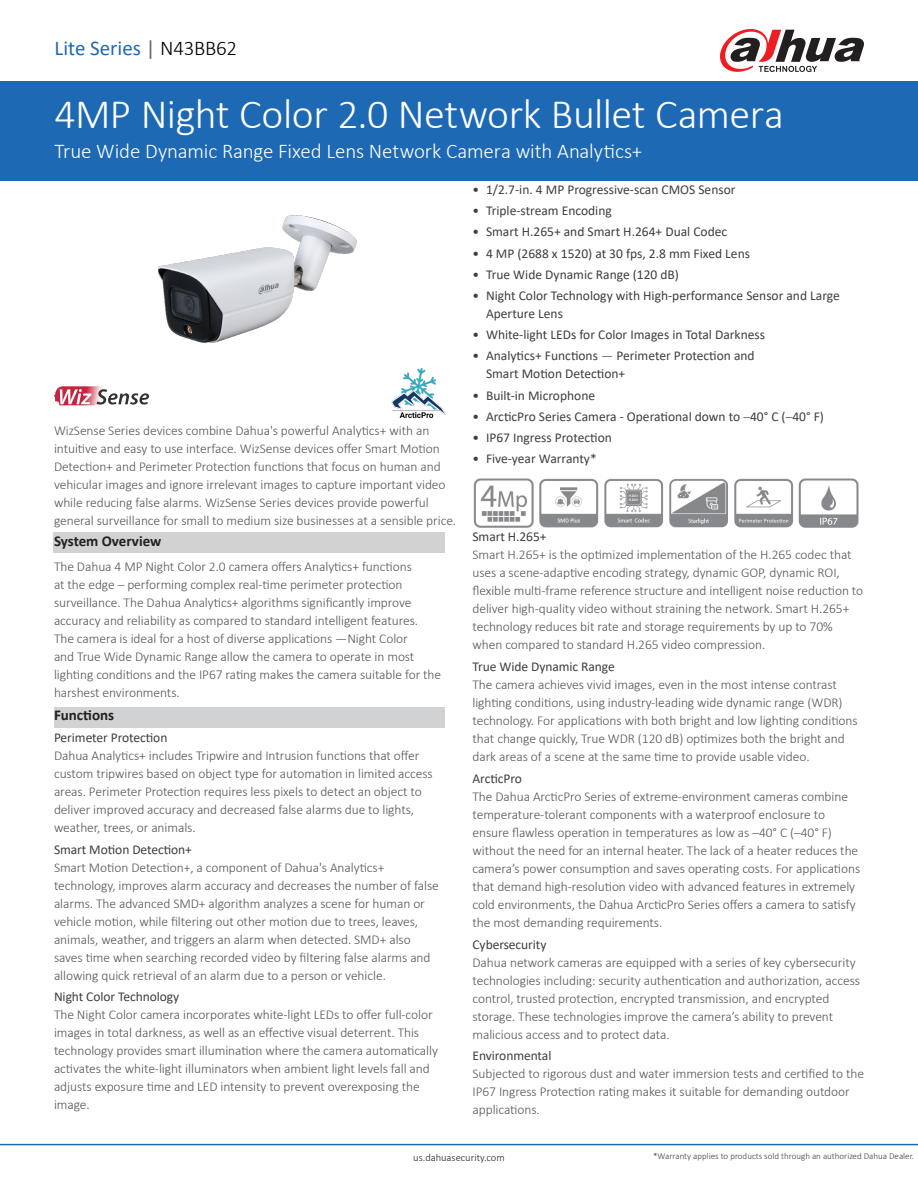
<style>
.page{position:relative;width:918px;height:1188px;background:#fff}
.page>*{position:absolute;margin:0;border:0;box-sizing:border-box;transform-origin:0 0}
.t1{font:300 42px "Calibri";letter-spacing:-.01em;color:#fff}
.t2{font:300 21px "Calibri";letter-spacing:-.005em;color:#fff}
.t3{font:21px "Calibri";color:#1e69b4}
.Section_Heading{font:700 15px "Calibri";color:#231f20}
.FrontMatter_Text{font:300 13.5px/18px "Calibri";letter-spacing:-.005em;color:#545557}
.FrontMatter_Headline{font:13.5px/18px "Calibri";color:#3e3e3f}
.t4{font:300 10.5px "Calibri";color:#231f20}
.t5{font:300 9px "Calibri";color:#3e3e3f}
.s1{color:#636366}
.s2{font-weight:300;color:#000}
.s3{font-weight:300}
</style>
<div class="page">
<div style="left:0;top:81px;width:918px;height:100px;background:#1e69b4"></div>
<div style="left:53px;top:532px;width:392px;height:20px;background:#d1d2d4"></div>
<div style="left:54px;top:707px;width:391px;height:21px;background:#d1d2d4"></div>
<hr style="left:0;top:1144px;width:918px;height:1px;background:#1e69b4">
<svg style="left:720px;top:29px;width:144px;height:43px"></svg>
<img style="left:158px;top:215px;width:198px;height:128px">
<img style="left:391px;top:369px;width:54px;height:49px">
<svg style="left:54px;top:386px;width:95px;height:19px"></svg>
<img style="left:473px;top:478px;width:386px;height:49px">
<p class="t3" style="left:55px;top:34px;width:184px">Lite Series <span class="s1">|</span> <span class="s2">N43BB62</span></p>
<p class="t1" style="left:55px;top:88px;width:731px">4MP Night Color 2.0 Network Bullet Camera</p>
<p class="t2" style="left:55px;top:138px;width:589px">True Wide Dynamic Range Fixed Lens Network Camera with Analytics+</p>
<p class="FrontMatter_Text" style="left:54px;top:422px;width:404px">WizSense Series devices combine Dahua's powerful Analytics+ with an intuitive and easy to use interface. WizSense devices offer Smart Motion Detection+ and Perimeter Protection functions that focus on human and vehicular images and ignore irrelevant images to capture important video while reducing false alarms. WizSense Series devices provide powerful general surveillance for small to medium size businesses at a sensible price.</p>
<p class="FrontMatter_Headline" style="left:472px;top:180px;width:265px">• 1/2.7-in. 4 MP Progressive-scan CMOS Sensor</p>
<p class="FrontMatter_Headline" style="left:472px;top:201px;width:141px">• Triple-stream Encoding</p>
<p class="FrontMatter_Headline" style="left:472px;top:222px;width:256px">• Smart H.265+ and Smart H.264+ Dual Codec</p>
<p class="FrontMatter_Headline" style="left:472px;top:244px;width:279px">• 4 MP (2688 x 1520) at 30 fps, 2.8 mm Fixed Lens</p>
<p class="FrontMatter_Headline" style="left:472px;top:265px;width:208px">• True Wide Dynamic Range (120 dB)</p>
<p class="FrontMatter_Headline" style="left:486px;top:286px;width:355px;text-indent:-14px">• Night Color Technology with High-performance Sensor and Large<br>Aperture Lens</p>
<p class="FrontMatter_Headline" style="left:472px;top:325px;width:294px">• White-light LEDs for Color Images in Total Darkness</p>
<p class="FrontMatter_Headline" style="left:486px;top:347px;width:270px;text-indent:-14px">• Analytics+ Functions <span class="s3">—</span> Perimeter Protection and<br>Smart Motion Detection+</p>
<p class="FrontMatter_Headline" style="left:472px;top:386px;width:124px">• Built-in Microphone</p>
<p class="FrontMatter_Headline" style="left:472px;top:407px;width:353px">• ArcticPro Series Camera - Operational down to <span class="s3">–</span>40° C (<span class="s3">–</span>40° F)</p>
<p class="FrontMatter_Headline" style="left:472px;top:428px;width:141px">• IP67 Ingress Protection</p>
<p class="FrontMatter_Headline" style="left:472px;top:450px;width:126px">• Five-year Warranty*</p>
<p class="FrontMatter_Headline" style="left:472px;top:528px;width:76px">Smart H.265+</p>
<p class="FrontMatter_Text" style="left:472px;top:546px;width:392px">Smart H.265+ is the optimized implementation of the H.265 codec that uses a scene-adaptive encoding strategy, dynamic GOP, dynamic ROI, flexible multi-frame reference structure and intelligent noise reduction to deliver high-quality video without straining the network. Smart H.265+ technology reduces bit rate and storage requirements by up to 70% when compared to standard H.265 video compression.</p>
<p class="FrontMatter_Headline" style="left:472px;top:657px;width:144px">True Wide Dynamic Range</p>
<p class="FrontMatter_Text" style="left:472px;top:676px;width:387px">The camera achieves vivid images, even in the most intense contrast lighting conditions, using industry-leading wide dynamic range (WDR) technology. For applications with both bright and low lighting conditions that change quickly, True WDR (120 dB) optimizes both the bright and dark areas of a scene at the same time to provide usable video.</p>
<p class="FrontMatter_Headline" style="left:472px;top:769px;width:51px">ArcticPro</p>
<p class="FrontMatter_Text" style="left:472px;top:787px;width:389px">The Dahua ArcticPro Series of extreme-environment cameras combine temperature-tolerant components with a waterproof enclosure to ensure flawless operation in temperatures as low as –40° C (–40° F) without the need for an internal heater. The lack of a heater reduces the camera’s power consumption and saves operating costs. For applications that demand high-resolution video with advanced features in extremely cold environments, the Dahua ArcticPro Series offers a camera to satisfy the most demanding requirements.</p>
<p class="FrontMatter_Headline" style="left:472px;top:935px;width:76px">Cybersecurity</p>
<p class="FrontMatter_Text" style="left:472px;top:953px;width:389px">Dahua network cameras are equipped with a series of key cybersecurity technologies including: security authentication and authorization, access control, trusted protection, encrypted transmission, and encrypted storage. These technologies improve the camera’s ability to prevent malicious access and to protect data.</p>
<p class="FrontMatter_Headline" style="left:472px;top:1047px;width:80px">Environmental</p>
<p class="FrontMatter_Text" style="left:472px;top:1065px;width:393px">Subjected to rigorous dust and water immersion tests and certified to the<br>IP67 Ingress Protection rating makes it suitable for demanding outdoor applications.</p>
<p class="t4" style="left:413px;top:1151px;width:93px">us.dahuasecurity.com</p>
<p class="Section_Heading" style="left:54px;top:530px;width:109px">System Overview</p>
<p class="FrontMatter_Text" style="left:54px;top:557px;width:389px">The Dahua 4 MP Night Color 2.0 camera offers Analytics+ functions<br>at the edge – performing complex real-time perimeter protection surveillance. The Dahua Analytics+ algorithms significantly improve accuracy and reliability as compared to standard intelligent features.<br>The camera is ideal for a host of diverse applications —Night Color<br>and True Wide Dynamic Range allow the camera to operate in most lighting conditions and the IP67 rating makes the camera suitable for the harshest environments.</p>
<p class="Section_Heading" style="left:54px;top:704px;width:62px">Functions</p>
<p class="FrontMatter_Headline" style="left:54px;top:728px;width:115px">Perimeter Protection</p>
<p class="FrontMatter_Text" style="left:54px;top:746px;width:380px">Dahua Analytics+ includes Tripwire and Intrusion functions that offer custom tripwires based on object type for automation in limited access areas. Perimeter Protection requires less pixels to detect an object to deliver improved accuracy and decreased false alarms due to lights, weather, trees, or animals.</p>
<p class="FrontMatter_Headline" style="left:54px;top:840px;width:140px">Smart Motion Detection+</p>
<p class="FrontMatter_Text" style="left:54px;top:858px;width:386px">Smart Motion Detection+, a component of Dahua's Analytics+ technology, improves alarm accuracy and decreases the number of false alarms. The advanced SMD+ algorithm analyzes a scene for human or vehicle motion, while filtering out other motion due to trees, leaves, animals, weather, and triggers an alarm when detected. SMD+ also saves time when searching recorded video by filtering false alarms and allowing quick retrieval of an alarm due to a person or vehicle.</p>
<p class="FrontMatter_Headline" style="left:54px;top:987px;width:127px">Night Color Technology</p>
<p class="FrontMatter_Text" style="left:54px;top:1006px;width:386px">The Night Color camera incorporates white-light LEDs to offer full-color images in total darkness, as well as an effective visual deterrent. This technology provides smart illumination where the camera automatically activates the white-light illuminators when ambient light levels fall and adjusts exposure time and LED intensity to prevent overexposing the image.</p>
<p class="t5" style="left:653px;top:1150px;width:262px">*Warranty applies to products sold through an authorized Dahua Dealer.</p>
</div>
